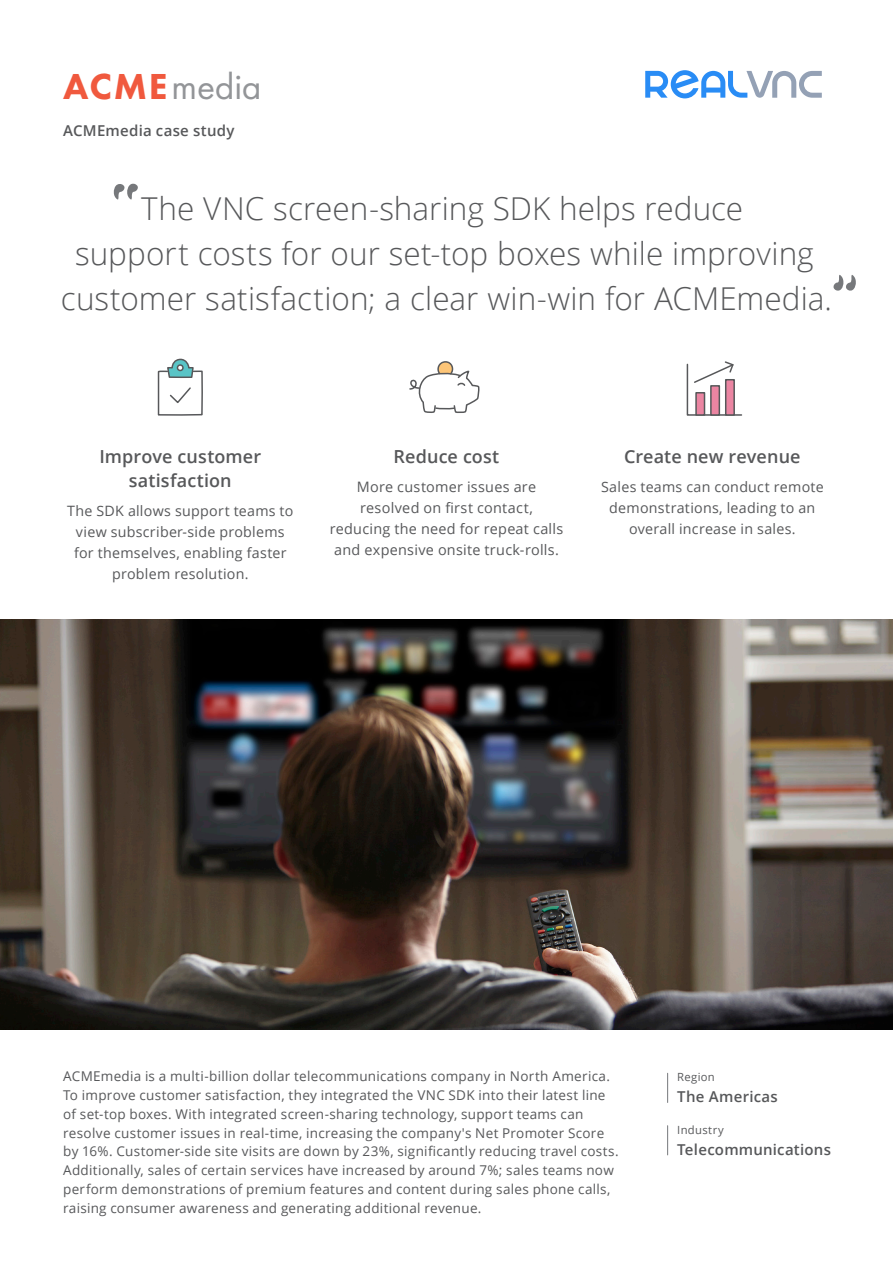
<style>
.page{position:relative;width:893px;height:1263px;background:#fff}
.page>*{position:absolute;margin:0;border:0;box-sizing:border-box;transform-origin:0 0}
.t1{font:37.5px "Futura PT";letter-spacing:-.005em;color:#939598}
.t2{font:300 31.5px "Open Sans";color:#57585a}
.t3{font:600 18px/24px "Open Sans";letter-spacing:.005em;color:#57585a;text-align:center}
.t4{font:600 15px "Open Sans";letter-spacing:.015em;color:#57585a}
.t5{font:14.4px/21px "Open Sans";letter-spacing:.02em;color:#57585a;text-align:center}
.t6{font:14.25px/21px "Open Sans";letter-spacing:.02em;color:#57585a;text-align:center}
.t7{font:13.5px/18.8px "Open Sans";letter-spacing:.02em;color:#57585a}
.t8{font:11.25px "Open Sans";letter-spacing:.03em;color:#57585a}
.s1{font-weight:800;color:#f0593e}
</style>
<div class="page">
<img style="left:0;top:620px;width:893px;height:409px">
<svg style="left:409px;top:361px;width:70px;height:52px"></svg>
<svg style="left:157px;top:358px;width:46px;height:58px"></svg>
<svg style="left:113px;top:183px;width:25px;height:17px"></svg>
<svg style="left:833px;top:275px;width:23px;height:16px"></svg>
<svg style="left:667px;top:1073px;width:1px;height:29px"></svg>
<svg style="left:667px;top:1126px;width:1px;height:29px"></svg>
<svg style="left:686px;top:361px;width:57px;height:55px"></svg>
<svg style="left:645px;top:70px;width:177px;height:28px"></svg>
<p class="t1" style="left:63px;top:64px;width:200px"><span class="s1">ACME</span>media</p>
<p class="t4" style="left:63px;top:121px;width:173px">ACMEmedia case study</p>
<p class="t2" style="left:141px;top:187px;width:603px">The VNC screen-sharing SDK helps reduce</p>
<p class="t2" style="left:75px;top:232px;width:740px">support costs for our set-top boxes while improving</p>
<p class="t2" style="left:61px;top:277px;width:773px">customer satisfaction; a clear win-win for ACMEmedia.</p>
<p class="t3" style="left:99px;top:444px;width:163px">Improve customer satisfaction</p>
<p class="t6" style="left:67px;top:500px;width:228px">The SDK allows support teams to view subscriber-side problems for themselves, enabling faster problem resolution.</p>
<p class="t3" style="left:394px;top:444px;width:107px">Reduce cost</p>
<p class="t5" style="left:330px;top:475px;width:235px">More customer issues are resolved on first contact, reducing the need for repeat calls and expensive onsite truck-rolls.</p>
<p class="t3" style="left:624px;top:444px;width:178px">Create new revenue</p>
<p class="t6" style="left:601px;top:476px;width:224px">Sales teams can conduct remote demonstrations, leading to an overall increase in sales.</p>
<p class="t7" style="left:63px;top:1067px;width:557px">ACMEmedia is a multi-billion dollar telecommunications company in North America.<br>To improve customer satisfaction, they integrated the VNC SDK into their latest line of set-top boxes. With integrated screen-sharing technology, support teams can resolve customer issues in real-time, increasing the company's Net Promoter Score by 16%. Customer-side site visits are down by 23%, significantly reducing travel costs.<br>Additionally, sales of certain services have increased by around 7%; sales teams now perform demonstrations of premium features and content during sales phone calls, raising consumer awareness and generating additional revenue.</p>
<p class="t8" style="left:677px;top:1070px;width:39px">Region</p>
<p class="t4" style="left:677px;top:1087px;width:102px">The Americas</p>
<p class="t8" style="left:677px;top:1122px;width:48px">Industry</p>
<p class="t4" style="left:677px;top:1139px;width:155px">Telecommunications</p>
</div>
